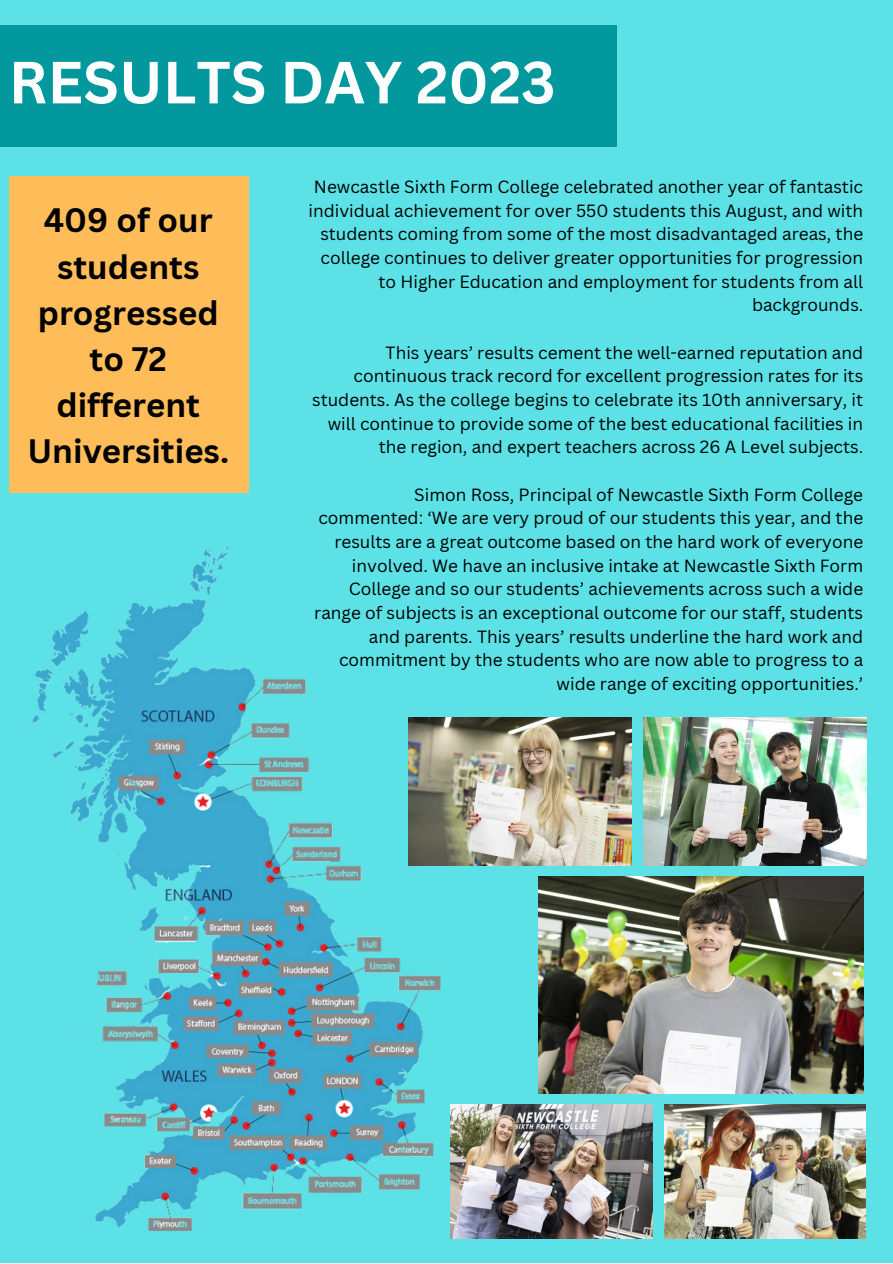
<style>
.page{position:relative;width:893px;height:1264px;background:#fff}
.page>*{position:absolute;margin:0;border:0;box-sizing:border-box;transform-origin:0 0}
.t1{font:700 58.05px "Canva Sans";color:#fff}
.t2{font:700 33px/46px "Canva Sans";color:#000;text-align:center}
.t3{font:17.25px/23.7px "Canva Sans";color:#000;text-align:right}
</style>
<div class="page">
<div style="left:0;top:0;width:892px;height:1262px;background:#5ce1e6"></div>
<div style="left:0;top:25px;width:616px;height:122px;background:#03989e"></div>
<img style="left:27px;top:546px;width:454px;height:692px">
<img style="left:408px;top:717px;width:223px;height:148px">
<img style="left:643px;top:717px;width:223px;height:148px">
<img style="left:538px;top:876px;width:325px;height:217px">
<img style="left:664px;top:1104px;width:201px;height:134px">
<img style="left:451px;top:1104px;width:201px;height:134px">
<div style="left:9px;top:176px;width:239px;height:317px;background:#ffbd59"></div>
<p class="t1" style="left:9px;top:41px;width:548px">RESULTS DAY 2023</p>
<p class="t2" style="left:27px;top:197px;width:203px">409 of our students progressed to 72 different<br>Universities.</p>
<p class="t3" style="left:308px;top:174px;width:556px">Newcastle Sixth Form College celebrated another year of fantastic individual achievement for over 550 students this August, and with students coming from some of the most disadvantaged areas, the college continues to deliver greater opportunities for progression to Higher Education and employment for students from all backgrounds.</p>
<p class="t3" style="left:312px;top:340px;width:552px">This years’ results cement the well-earned reputation and continuous track record for excellent progression rates for its students. As the college begins to celebrate its 10th anniversary, it will continue to provide some of the best educational facilities in the region, and expert teachers across 26 A Level subjects.</p>
<p class="t3" style="left:314px;top:482px;width:550px">Simon Ross, Principal of Newcastle Sixth Form College commented: ‘We are very proud of our students this year, and the results are a great outcome based on the hard work of everyone involved. We have an inclusive intake at Newcastle Sixth Form College and so our students’ achievements across such a wide range of subjects is an exceptional outcome for our staff, students and parents. This years’ results underline the hard work and commitment by the students who are now able to progress to a wide range of exciting opportunities.’</p>
</div>
